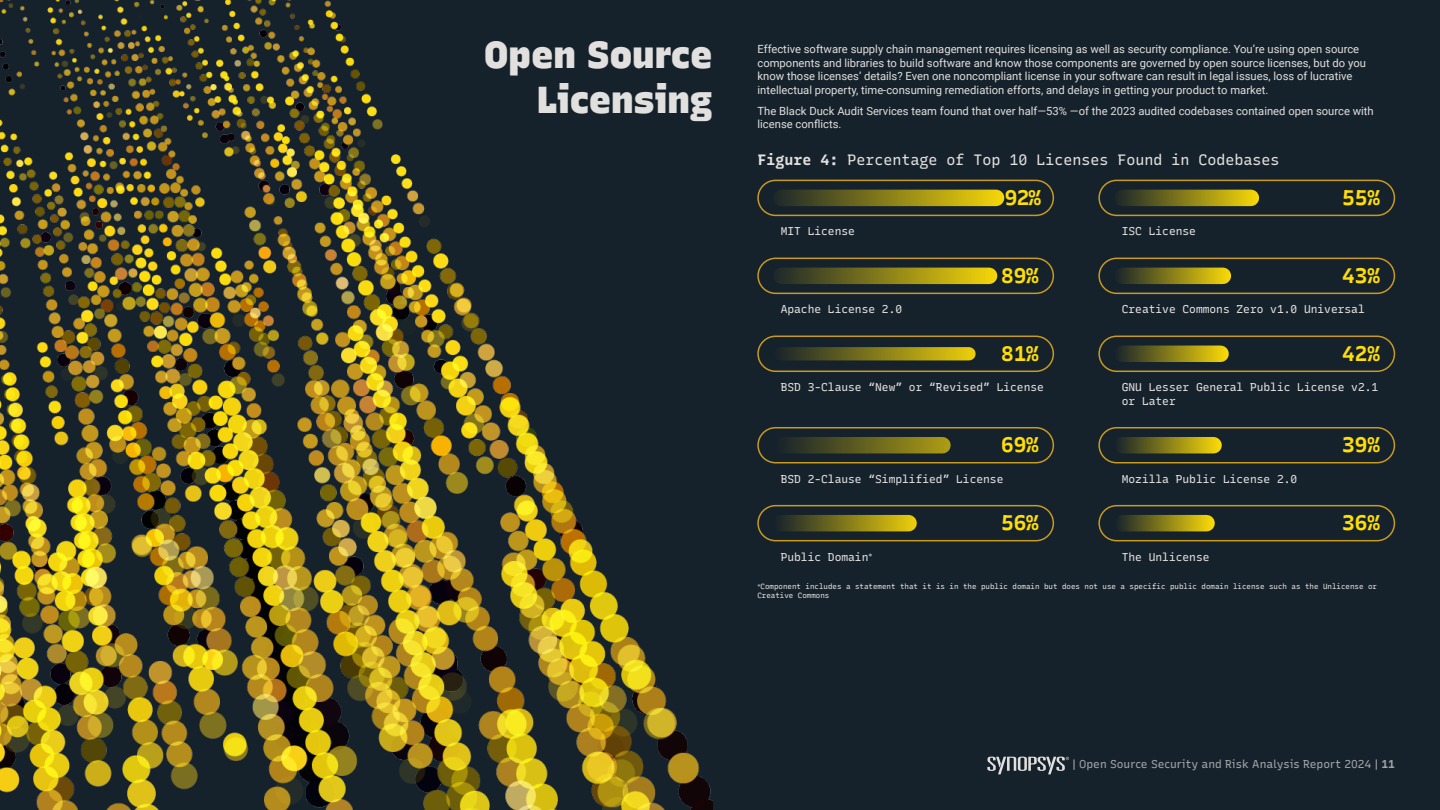
<style>
.page{position:relative;width:1440px;height:810px;background:#16222b}
.page>*{position:absolute;margin:0;border:0;box-sizing:border-box;transform-origin:0 0}
.t1{font:300 37.5px/45px "Recursive Sans Linear";color:#e2e0de;text-align:right}
.t2{font:300 21px "Recursive Sans Linear";color:#ffde07}
.t3{font:300 15px "Recursive Sans Linear";color:#e2e0de}
.t4{font:11.25px/13.5px "Roboto";color:#e2e0de}
.t5{font:300 11.25px/13.5px "Recursive Sans Linear";color:#e2e0de}
.t6{font:300 11.25px "Recursive Sans Linear";color:#a2a3a8}
.t7{font:300 7.5px/9px "Recursive Sans Linear";color:#e2e0de}
</style>
<div class="page">
<svg style="left:987px;top:757px;width:82px;height:17px"></svg>
<img style="left:0;top:0;width:712px;height:810px">
<div style="left:1098px;top:180px;width:297px;height:36px;border:2px solid #c89a1f;border-radius:18px"></div>
<div style="left:1123px;top:190px;width:128px;height:16px;background:linear-gradient(to right,#283028,#ebcd0a)"></div>
<div style="left:1098px;top:258px;width:297px;height:36px;border:2px solid #c89a1f;border-radius:18px"></div>
<div style="left:1123px;top:268px;width:100px;height:16px;background:linear-gradient(to right,#293128,#e9cc0a)"></div>
<div style="left:1098px;top:336px;width:297px;height:36px;border:2px solid #c89a1f;border-radius:18px"></div>
<div style="left:1123px;top:346px;width:98px;height:16px;background:linear-gradient(to right,#293128,#e9cd0a)"></div>
<div style="left:1098px;top:427px;width:297px;height:36px;border:2px solid #c89a1f;border-radius:18px"></div>
<div style="left:1123px;top:437px;width:91px;height:16px;background:linear-gradient(to right,#293228,#ebce0a)"></div>
<div style="left:1098px;top:505px;width:297px;height:36px;border:2px solid #c89a1f;border-radius:18px"></div>
<div style="left:1123px;top:515px;width:84px;height:16px;background:linear-gradient(to right,#293228,#e9cc0a)"></div>
<div style="left:757px;top:180px;width:297px;height:36px;border:2px solid #c89a1f;border-radius:18px"></div>
<div style="left:781px;top:190px;width:215px;height:16px;background:linear-gradient(to right,#242d29,#efd109)"></div>
<div style="left:757px;top:258px;width:297px;height:36px;border:2px solid #c89a1f;border-radius:18px"></div>
<div style="left:781px;top:268px;width:208px;height:16px;background:linear-gradient(to right,#242d29,#eed00a)"></div>
<div style="left:757px;top:336px;width:297px;height:36px;border:2px solid #c89a1f;border-radius:18px"></div>
<svg style="left:784px;top:347px;width:185px;height:13px;background:#83791a"></svg>
<div style="left:757px;top:427px;width:297px;height:36px;border:2px solid #c89a1f;border-radius:18px"></div>
<div style="left:781px;top:437px;width:161px;height:16px;background:linear-gradient(to right,#1b262a,#a79715)"></div>
<div style="left:757px;top:505px;width:297px;height:36px;border:2px solid #c89a1f;border-radius:18px"></div>
<div style="left:778px;top:515px;width:131px;height:16px;background:linear-gradient(to right,#1c272a,#e1c60c)"></div>
<h1 class="t1" style="left:484px;top:30px;width:230px">Open Source<br>Licensing</h1>
<p class="t4" style="left:758px;top:42px;width:610px">Effective software supply chain management requires licensing as well as security compliance. You’re using open source components and libraries to build software and know those components are governed by open source licenses, but do you know those licenses’ details? Even one noncompliant license in your software can result in legal issues, loss of lucrative intellectual property, time-consuming remediation efforts, and delays in getting your product to market.</p>
<p class="t4" style="left:758px;top:104px;width:618px">The Black Duck Audit Services team found that over half—53% —of the 2023 audited codebases contained open source with license conflicts.</p>
<h3 class="t3" style="left:758px;top:148px;width:524px">Figure 4: Percentage of Top 10 Licenses Found in Codebases</h3>
<p class="t5" style="left:781px;top:224px;width:76px">MIT License</p>
<h2 class="t2" style="left:1005px;top:181px;width:38px">92%</h2>
<h2 class="t2" style="left:1001px;top:259px;width:39px">89%</h2>
<p class="t5" style="left:1122px;top:224px;width:76px">ISC License</p>
<h2 class="t2" style="left:1342px;top:181px;width:39px">55%</h2>
<h2 class="t2" style="left:1342px;top:259px;width:39px">43%</h2>
<p class="t5" style="left:781px;top:302px;width:123px">Apache License 2.0</p>
<p class="t5" style="left:1122px;top:302px;width:245px">Creative Commons Zero v1.0 Universal</p>
<h2 class="t2" style="left:1001px;top:337px;width:39px">81%</h2>
<h2 class="t2" style="left:1342px;top:337px;width:39px">42%</h2>
<p class="t5" style="left:781px;top:380px;width:265px">BSD 3-Clause “New” or “Revised” License</p>
<p class="t5" style="left:1122px;top:380px;width:258px">GNU Lesser General Public License v2.1 or Later</p>
<h2 class="t2" style="left:1001px;top:429px;width:39px">69%</h2>
<h2 class="t2" style="left:1342px;top:429px;width:39px">39%</h2>
<p class="t5" style="left:781px;top:471px;width:224px">BSD 2-Clause “Simplified” License</p>
<p class="t5" style="left:1122px;top:471px;width:177px">Mozilla Public License 2.0</p>
<h2 class="t2" style="left:1001px;top:507px;width:39px">56%</h2>
<h2 class="t2" style="left:1342px;top:507px;width:39px">36%</h2>
<p class="t5" style="left:781px;top:549px;width:93px">Public Domain<sup>*</sup></p>
<p class="t5" style="left:1122px;top:549px;width:89px">The Unlicense</p>
<p class="t7" style="left:757px;top:581px;width:621px"><sup>*</sup>Component includes a statement that it is in the public domain but does not use a specific public domain license such as the Unlicense or<br>Creative Commons</p>
<p class="t6" style="left:1072px;top:755px;width:324px">| Open Source Security and Risk Analysis Report 2024 | 11</p>
</div>
